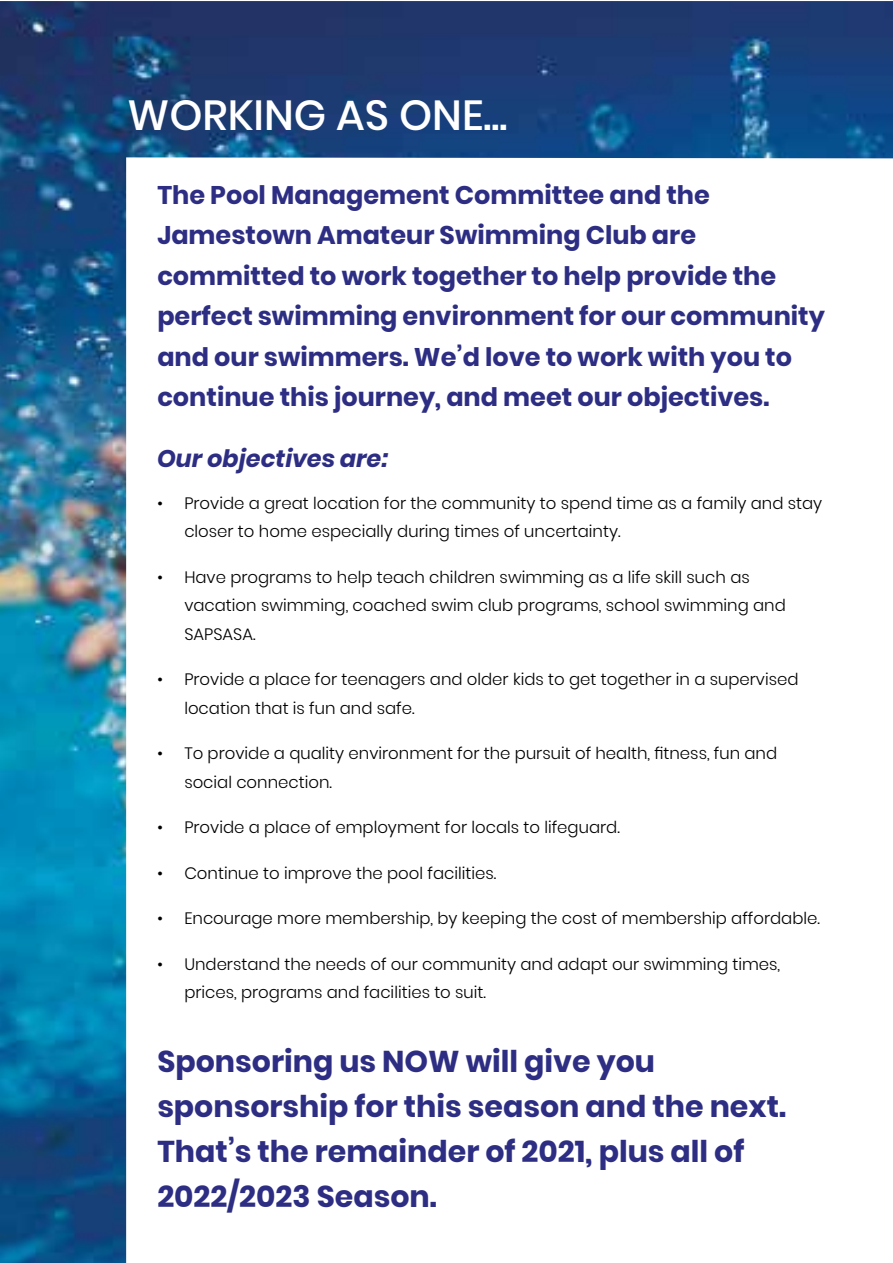
<style>
.page{position:relative;width:893px;height:1263px;background:#fff}
.page>*{position:absolute;margin:0;border:0;box-sizing:border-box;transform-origin:0 0}
.t1{font:500 42px "Poppins";color:#fff}
.t2{font:700 30px/45px "Poppins";color:#2d2e83}
.t3{font:700 25.5px/40.5px "Poppins";color:#2d2e83}
.t4{font:italic 700 24px "Poppins";color:#2d2e83}
.t5{font:300 16.5px/28.5px "Poppins";color:#000}
</style>
<div class="page">
<img style="left:0;top:1px;width:893px;height:1262px">
<h1 class="t1" style="left:128px;top:90px;width:381px">WORKING AS ONE...</h1>
<p class="t3" style="left:157px;top:175px;width:669px">The Pool Management Committee and the Jamestown Amateur Swimming Club are committed to work together to help provide the perfect swimming environment for our community and our swimmers. We’d love to work with you to continue this journey, and meet our objectives.</p>
<h3 class="t4" style="left:157px;top:445px;width:232px">Our objectives are:</h3>
<p class="t5" style="left:184px;top:489px;width:639px;text-indent:-27px">• Provide a great location for the community to spend time as a family and stay closer to home especially during times of uncertainty.</p>
<p class="t5" style="left:184px;top:563px;width:603px;text-indent:-27px">• Have programs to help teach children swimming as a life skill such as vacation swimming, coached swim club programs, school swimming and<br>SAPSASA.</p>
<p class="t5" style="left:184px;top:665px;width:616px;text-indent:-27px">• Provide a place for teenagers and older kids to get together in a supervised location that is fun and safe.</p>
<p class="t5" style="left:184px;top:739px;width:594px;text-indent:-27px">• To provide a quality environment for the pursuit of health, fitness, fun and social connection.</p>
<p class="t5" style="left:157px;top:813px;width:464px">• Provide a place of employment for locals to lifeguard.</p>
<p class="t5" style="left:157px;top:859px;width:341px">• Continue to improve the pool facilities.</p>
<p class="t5" style="left:157px;top:904px;width:664px">• Encourage more membership, by keeping the cost of membership affordable.</p>
<p class="t5" style="left:184px;top:950px;width:597px;text-indent:-27px">• Understand the needs of our community and adapt our swimming times, prices, programs and facilities to suit.</p>
<h2 class="t2" style="left:157px;top:1039px;width:630px">Sponsoring us NOW will give you sponsorship for this season and the next.<br>That’s the remainder of 2021, plus all of<br>2022/2023 Season.</h2>
</div>
